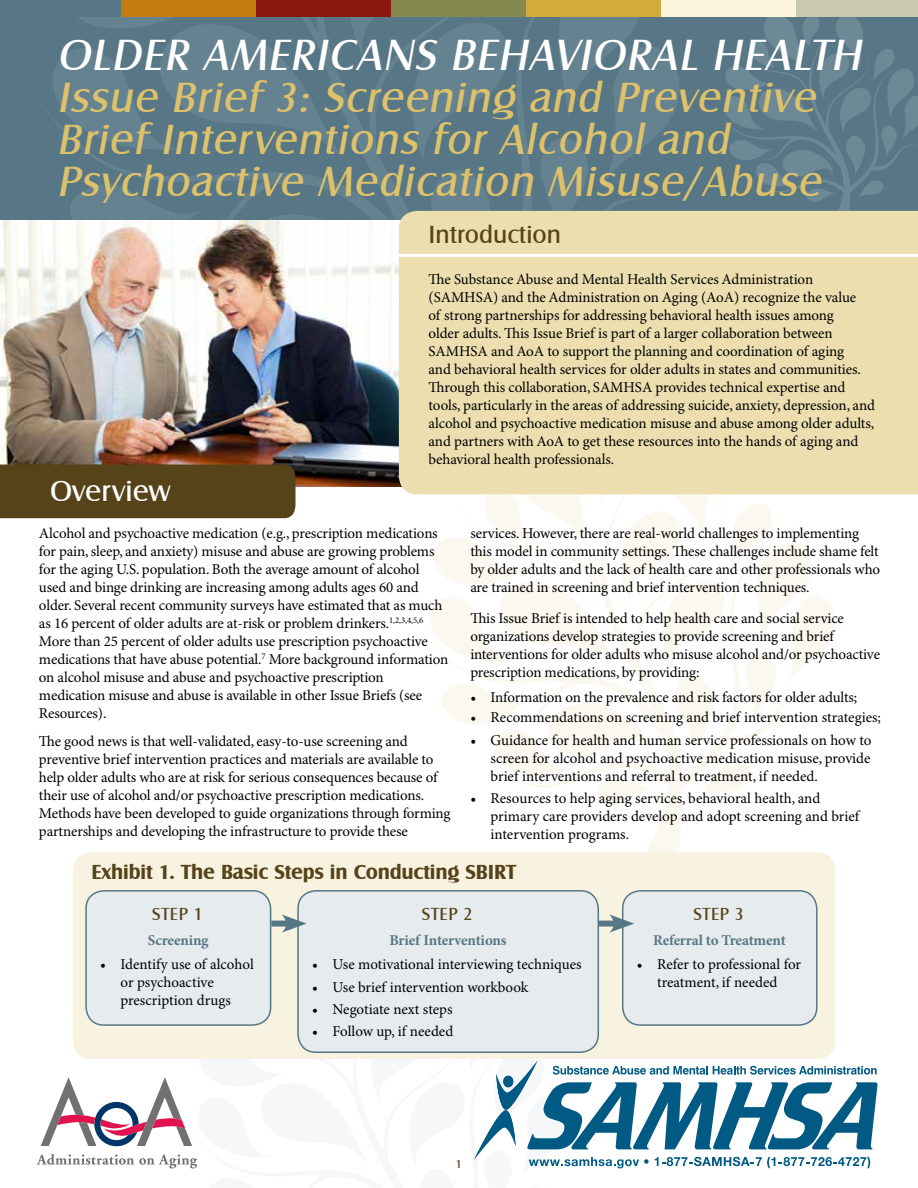
<style>
.page{position:relative;width:918px;height:1188px;background:#fff}
.page>*{position:absolute;margin:0;border:0;box-sizing:border-box;transform-origin:0 0}
.OLDER_AMER__BEH__HE{font:italic 45px "Castle T";color:#fff}
.TITLE__29_28{font:italic 43.5px/42px "Castle T";color:#ddc16b}
.t1{font:30px "Castle T";color:#fff}
.t2{font:25.5px "Castle T";color:#574319}
.t3{font:700 21px "Castle T";letter-spacing:-.01em;color:#574319}
.H3_-_brown_CAPS_12_1{font:18px "Castle T";letter-spacing:.025em;color:#574319}
.Text_1_-_10_12__no_i{font:15px/18px "Minion Pro";letter-spacing:-.01em;color:#000}
.Text_1_-_10_12__no_i-2{font:700 15px "Minion Pro";letter-spacing:-.015em;color:#577786}
.t4{font:12px "Castle T";color:#574319}
</style>
<div class="page">
<div style="left:0;top:0;width:918px;height:222px;background:#577786"></div>
<svg style="left:717px;top:16px;width:201px;height:195px"></svg>
<svg style="left:46px;top:16px;width:637px;height:205px"></svg>
<div style="left:392px;top:0;width:134px;height:16px;background:#85884f"></div>
<div style="left:122px;top:0;width:134px;height:16px;background:#c47b12"></div>
<div style="left:526px;top:0;width:136px;height:16px;background:#d1ac3a"></div>
<div style="left:256px;top:0;width:136px;height:16px;background:#8a180e"></div>
<div style="left:662px;top:0;width:134px;height:16px;background:#fcf4dc"></div>
<div style="left:796px;top:0;width:122px;height:16px;background:#c8c9b0"></div>
<svg style="left:417px;top:494px;width:421px;height:387px"></svg>
<div style="left:73px;top:852px;width:762px;height:207px;background:#f8f3e1;border-radius:18px"></div>
<div style="left:86px;top:891px;width:185px;height:134px;background:#e6ebed;border-radius:18px"></div>
<div style="left:85px;top:890px;width:186px;height:136px;border:2px solid #577786;border-radius:18px"></div>
<div style="left:298px;top:891px;width:300px;height:161px;background:#e6ebed;border-radius:18px"></div>
<div style="left:297px;top:890px;width:302px;height:163px;border:2px solid #577786;border-radius:18px"></div>
<div style="left:623px;top:891px;width:194px;height:134px;background:#e6ebed;border-radius:18px"></div>
<div style="left:622px;top:890px;width:196px;height:136px;border:2px solid #577786;border-radius:18px"></div>
<div style="left:271px;top:921px;width:21px;height:6px;background:#577786"></div>
<svg style="left:281px;top:914px;width:26px;height:19px"></svg>
<div style="left:599px;top:921px;width:21px;height:6px;background:#577786"></div>
<svg style="left:609px;top:914px;width:25px;height:19px"></svg>
<img style="left:0;top:221px;width:399px;height:266px">
<div style="left:399px;top:211px;width:519px;height:283px;background:#eddeb0"></div>
<hr style="left:398px;top:254px;width:520px;height:3px;background:#fff">
<div style="left:0;top:465px;width:295px;height:53px;background:#574319"></div>
<svg style="left:37px;top:942px;width:841px;height:227px"></svg>
<p class="OLDER_AMER__BEH__HE" style="left:57px;top:30px;width:814px">OLDER AMERICANS BEHAVIORAL HEALTH</p>
<p class="TITLE__29_28" style="left:57px;top:77px;width:774px">Issue Brief 3: Screening and Preventive<br>Brief Interventions for Alcohol and<br>Psychoactive Medication Misuse/Abuse</p>
<h1 class="t2" style="left:429px;top:221px;width:134px">Introduction</h1>
<p class="Text_1_-_10_12__no_i" style="left:429px;top:271px;width:448px">The Substance Abuse and Mental Health Services Administration (SAMHSA) and the Administration on Aging (AoA) recognize the value<br>of strong partnerships for addressing behavioral health issues among<br>older adults. This Issue Brief is part of a larger collaboration between SAMHSA and AoA to support the planning and coordination of aging<br>and behavioral health services for older adults in states and communities.<br>Through this collaboration, SAMHSA provides technical expertise and tools, particularly in the areas of addressing suicide, anxiety, depression, and alcohol and psychoactive medication misuse and abuse among older adults, and partners with AoA to get these resources into the hands of aging and behavioral health professionals.</p>
<h1 class="t1" style="left:50px;top:474px;width:122px">Overview</h1>
<p class="Text_1_-_10_12__no_i" style="left:39px;top:525px;width:400px">Alcohol and psychoactive medication (e.g., prescription medications</p>
<p class="Text_1_-_10_12__no_i" style="left:39px;top:543px;width:411px">for pain, sleep, and anxiety) misuse and abuse are growing problems for the aging U.S. population. Both the average amount of alcohol used and binge drinking are increasing among adults ages 60 and older. Several recent community surveys have estimated that as much as 16 percent of older adults are at-risk or problem drinkers.<sup>1,2,3,4,5,6<br></sup>More than 25 percent of older adults use prescription psychoactive medications that have abuse potential.<sup>7</sup> More background information on alcohol misuse and abuse and psychoactive prescription medication misuse and abuse is available in other Issue Briefs (see Resources).</p>
<p class="Text_1_-_10_12__no_i" style="left:39px;top:732px;width:413px">The good news is that well-validated, easy-to-use screening and preventive brief intervention practices and materials are available to help older adults who are at risk for serious consequences because of their use of alcohol and/or psychoactive prescription medications.<br>Methods have been developed to guide organizations through forming partnerships and developing the infrastructure to provide these</p>
<p class="Text_1_-_10_12__no_i" style="left:470px;top:525px;width:411px">services. However, there are real-world challenges to implementing this model in community settings. These challenges include shame felt by older adults and the lack of health care and other professionals who are trained in screening and brief intervention techniques.</p>
<p class="Text_1_-_10_12__no_i" style="left:470px;top:610px;width:411px">This Issue Brief is intended to help health care and social service organizations develop strategies to provide screening and brief interventions for older adults who misuse alcohol and/or psychoactive prescription medications, by providing:</p>
<p class="Text_1_-_10_12__no_i" style="left:470px;top:689px;width:388px">• Information on the prevalence and risk factors for older adults;</p>
<p class="Text_1_-_10_12__no_i" style="left:470px;top:709px;width:412px">• Recommendations on screening and brief intervention strategies;</p>
<p class="Text_1_-_10_12__no_i" style="left:491px;top:731px;width:382px;text-align:justify;text-indent:-20px">• Guidance for health and human service professionals on how to screen for alcohol and psychoactive medication misuse, provide brief interventions and referral to treatment, if needed.</p>
<p class="Text_1_-_10_12__no_i" style="left:491px;top:790px;width:370px;text-indent:-20px">• Resources to help aging services, behavioral health, and primary care providers develop and adopt screening and brief intervention programs.</p>
<h1 class="t3" style="left:92px;top:860px;width:426px">Exhibit 1. The Basic Steps in Conducting SBIRT</h1>
<h3 class="H3_-_brown_CAPS_12_1" style="left:152px;top:904px;width:52px">STEP 1</h3>
<p class="Text_1_-_10_12__no_i-2" style="left:148px;top:931px;width:62px">Screening</p>
<p class="Text_1_-_10_12__no_i" style="left:121px;top:956px;width:135px;text-indent:-20px">• Identify use of alcohol or psychoactive prescription drugs</p>
<h3 class="H3_-_brown_CAPS_12_1" style="left:422px;top:904px;width:52px">STEP 2</h3>
<p class="Text_1_-_10_12__no_i-2" style="left:389px;top:931px;width:119px">Brief Interventions</p>
<p class="Text_1_-_10_12__no_i" style="left:312px;top:956px;width:271px">• Use motivational interviewing techniques</p>
<p class="Text_1_-_10_12__no_i" style="left:312px;top:979px;width:218px">• Use brief intervention workbook</p>
<p class="Text_1_-_10_12__no_i" style="left:312px;top:1001px;width:142px">• Negotiate next steps</p>
<p class="Text_1_-_10_12__no_i" style="left:312px;top:1023px;width:143px">• Follow up, if needed</p>
<h3 class="H3_-_brown_CAPS_12_1" style="left:693px;top:904px;width:52px">STEP 3</h3>
<p class="Text_1_-_10_12__no_i-2" style="left:653px;top:931px;width:134px">Referral to Treatment</p>
<p class="Text_1_-_10_12__no_i" style="left:637px;top:956px;width:166px;text-align:center">• Refer to professional for treatment, if needed</p>
<p class="t4" style="left:456px;top:1157px;width:8px">1</p>
</div>
